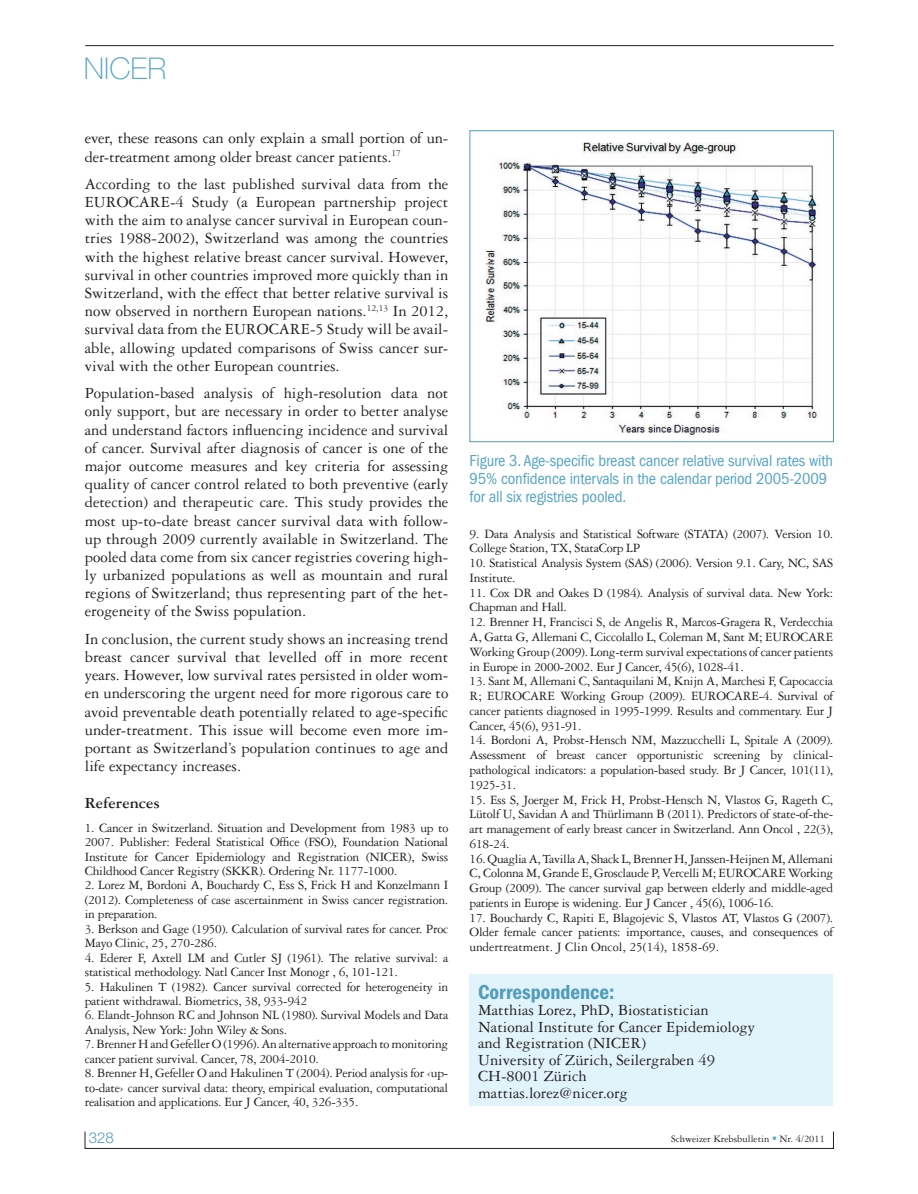
<style>
.page{position:relative;width:918px;height:1194px;background:#fff}
.page>*{position:absolute;margin:0;border:0;box-sizing:border-box;transform-origin:0 0}
.t1{font:100 30px "Helvetica Neue";color:#56a5c4}
.t2{font:600 condensed 21px "Franklin Gothic";color:#509cb9}
.t3{font:16.5px/18.1px "Garamond Three";color:#231f20;text-align:justify}
.t4{font:condensed 16.5px/18px "Franklin Gothic";letter-spacing:-.01em;color:#56a5c4}
.t5{font:700 16.5px "Garamond Three";color:#231f20}
.t6{font:300 15px "Helvetica Neue";color:#509cb9}
.t7{font:13.5px/14.7px "Garamond Three";letter-spacing:-.02em;color:#231f20;text-align:justify}
.t8{font:10.5px "Garamond Three";color:#231f20}
</style>
<div class="page">
<hr style="left:85px;top:45px;width:748px;height:1px;background:#231f20">
<img style="left:485px;top:142px;width:335px;height:297px">
<div style="left:469px;top:130px;width:364px;height:312px;border:1px solid #509cb9"></div>
<div style="left:469px;top:974px;width:364px;height:132px;background:#e1f4fc"></div>
<h1 class="t1" style="left:84px;top:51px;width:84px">NICER</h1>
<p class="t3" style="left:85px;top:131px;width:365px">ever, these reasons can only explain a small portion of un&shy;der-treatment among older breast cancer patients.<sup>17</sup></p>
<p class="t3" style="left:85px;top:176px;width:365px">According to the last published survival data from the EUROCARE-4 Study (a European partnership project with the aim to analyse cancer survival in European coun&shy;tries 1988-2002), Switzerland was among the countries with the highest relative breast cancer survival. However, survival in other countries improved more quickly than in Switzerland, with the effect that better relative survival is now observed in northern European nations.<sup>12,13</sup> In 2012, survival data from the EUROCARE-5 Study will be avail&shy;able, allowing updated comparisons of Swiss cancer sur&shy;vival with the other European countries.</p>
<p class="t3" style="left:85px;top:386px;width:365px">Population-based analysis of high-resolution data not only support, but are necessary in order to better analyse and understand factors influencing incidence and survival of cancer. Survival after diagnosis of cancer is one of the major outcome measures and key criteria for assessing quality of cancer control related to both preventive (early detection) and therapeutic care. This study provides the most up-to-date breast cancer survival data with follow&shy;up through 2009 currently available in Switzerland. The pooled data come from six cancer registries covering high&shy;ly urbanized populations as well as mountain and rural regions of Switzerland; thus representing part of the het&shy;erogeneity of the Swiss population.</p>
<p class="t3" style="left:85px;top:631px;width:365px">In conclusion, the current study shows an increasing trend breast cancer survival that levelled off in more recent years. However, low survival rates persisted in older wom&shy;en underscoring the urgent need for more rigorous care to avoid preventable death potentially related to age-specific under-treatment. This issue will become even more im&shy;portant as Switzerland’s population continues to age and life expectancy increases.</p>
<p class="t5" style="left:85px;top:797px;width:77px">References</p>
<p class="t7" style="left:85px;top:822px;width:365px">1. Cancer in Switzerland. Situation and Development from 1983 up to 2007. Publisher: Federal Statistical Office (FSO), Foundation National Institute for Cancer Epidemiology and Registration (NICER), Swiss Childhood Cancer Registry (SKKR). Ordering Nr. 1177-1000.</p>
<p class="t7" style="left:85px;top:879px;width:365px">2. Lorez M, Bordoni A, Bouchardy C, Ess S, Frick H and Konzelmann I (2012). Completeness of case ascertainment in Swiss cancer registration. in preparation.</p>
<p class="t7" style="left:85px;top:923px;width:365px">3. Berkson and Gage (1950). Calculation of survival rates for cancer. Proc<br>Mayo Clinic, 25, 270-286.</p>
<p class="t7" style="left:85px;top:952px;width:365px">4. Ederer F, Axtell LM and Cutler SJ (1961). The relative survival: a statistical methodology. Natl Cancer Inst Monogr , 6, 101-121.</p>
<p class="t7" style="left:85px;top:980px;width:365px">5. Hakulinen T (1982). Cancer survival corrected for heterogeneity in patient withdrawal. Biometrics, 38, 933-942</p>
<p class="t7" style="left:85px;top:1009px;width:365px">6. Elandt-Johnson RC and Johnson NL (1980). Survival Models and Data<br>Analysis, New York: John Wiley &amp; Sons.</p>
<p class="t7" style="left:85px;top:1038px;width:365px">7. Brenner H and Gefeller O (1996). An alternative approach to monitoring cancer patient survival. Cancer, 78, 2004-2010.</p>
<p class="t7" style="left:85px;top:1067px;width:365px">8. Brenner H, Gefeller O and Hakulinen T (2004). Period analysis for ‹up&shy;to-date› cancer survival data: theory, empirical evaluation, computational realisation and applications. Eur J Cancer, 40, 326-335.</p>
<p class="t4" style="left:469px;top:453px;width:365px">Figure 3. Age-specific breast cancer relative survival rates with<br>95% confidence intervals in the calendar period 2005-2009 for all six registries pooled.</p>
<p class="t7" style="left:469px;top:527px;width:365px">9. Data Analysis and Statistical Software (STATA) (2007). Version 10.<br>College Station, TX, StataCorp LP</p>
<p class="t7" style="left:469px;top:557px;width:365px">10. Statistical Analysis System (SAS) (2006). Version 9.1. Cary, NC, SAS<br>Institute.</p>
<p class="t7" style="left:469px;top:587px;width:365px">11. Cox DR and Oakes D (1984). Analysis of survival data. New York:<br>Chapman and Hall.</p>
<p class="t7" style="left:469px;top:616px;width:365px">12. Brenner H, Francisci S, de Angelis R, Marcos-Gragera R, Verdecchia A, Gatta G, Allemani C, Ciccolallo L, Coleman M, Sant M; EUROCARE Working Group (2009). Long-term survival expectations of cancer patients in Europe in 2000-2002. Eur J Cancer, 45(6), 1028-41.</p>
<p class="t7" style="left:469px;top:675px;width:365px">13. Sant M, Allemani C, Santaquilani M, Knijn A, Marchesi F, Capocaccia R; EUROCARE Working Group (2009). EUROCARE-4. Survival of cancer patients diagnosed in 1995-1999. Results and commentary. Eur J Cancer, 45(6), 931-91.</p>
<p class="t7" style="left:469px;top:734px;width:365px">14. Bordoni A, Probst-Hensch NM, Mazzucchelli L, Spitale A (2009).<br>Assessment of breast cancer opportunistic screening by clinical&shy;pathological indicators: a population-based study. Br J Cancer, 101(11), 1925-31.</p>
<p class="t7" style="left:469px;top:793px;width:365px">15. Ess S, Joerger M, Frick H, Probst-Hensch N, Vlastos G, Rageth C, Lütolf U, Savidan A and Thürlimann B (2011). Predictors of state-of-the&shy;art management of early breast cancer in Switzerland. Ann Oncol , 22(3), 618-24.</p>
<p class="t7" style="left:469px;top:852px;width:365px">16. Quaglia A, Tavilla A, Shack L, Brenner H, Janssen-Heijnen M, Allemani C, Colonna M, Grande E, Grosclaude P, Vercelli M; EUROCARE Working Group (2009). The cancer survival gap between elderly and middle-aged patients in Europe is widening. Eur J Cancer , 45(6), 1006-16.</p>
<p class="t7" style="left:469px;top:911px;width:365px">17. Bouchardy C, Rapiti E, Blagojevic S, Vlastos AT, Vlastos G (2007).<br>Older female cancer patients: importance, causes, and consequences of undertreatment. J Clin Oncol, 25(14), 1858-69.</p>
<h2 class="t2" style="left:478px;top:983px;width:138px">Correspondence:</h2>
<p class="t3" style="left:478px;top:1003px;width:278px;line-height:16.5px;text-align:left">Matthias Lorez, PhD, Biostatistician<br>National Institute for Cancer Epidemiology and Registration (NICER)<br>University of Zürich, Seilergraben 49<br>CH-8001 Zürich<br>mattias.lorez@nicer.org</p>
<p class="t6" style="left:89px;top:1132px;width:27px">328</p>
<p class="t8" style="left:671px;top:1135px;width:155px">Schweizer Krebsbulletin Nr. 4/2011</p>
</div>
